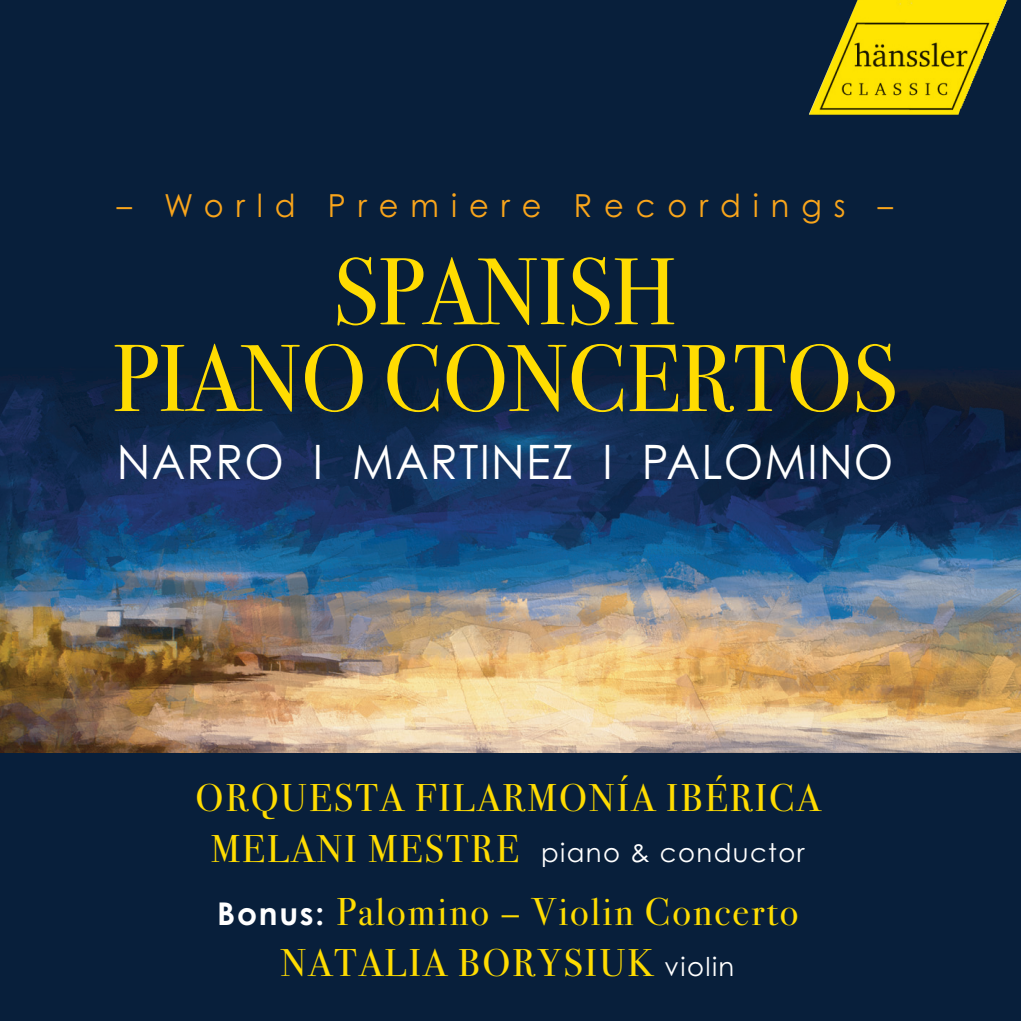
<style>
.page{position:relative;width:1021px;height:1021px;background:#fff}
.page>*{position:absolute;margin:0;border:0;box-sizing:border-box;transform-origin:0 0}
.t1{font:95.1px/86.7px "Bodoni Svty Two OSITCTT";color:#ffdc01;text-align:center;scale:.96 1}
.t2{font:47.4px "Century Gothic";letter-spacing:.03em;color:#fff;scale:.96 1}
.t3{font:38.7px/51px "Bodoni Svty Two OSITCTT";letter-spacing:.055em;color:#ffdc01;text-align:center}
.t4{font:31.8px "Century Gothic";letter-spacing:.395em;color:#f9a51b;scale:.96 1}
.t5{font:25.8px "Century Gothic";letter-spacing:.055em;color:#fff}
.s1{font-family:"Bodoni Svty Two OSITCTT";font-size:38.7px;color:#ffdc01}
.s2{font-family:"Century Gothic";font-weight:700;font-size:31.2px;color:#fff}
.s3{font-family:"Century Gothic";font-size:25.8px;color:#fff}
</style>
<div class="page">
<div style="left:0;top:0;width:1020px;height:1020px;background:#081f3b"></div>
<img style="left:0;top:0;width:1020px;height:752px">
<img style="left:809px;top:0;width:198px;height:115px">
<p class="t4" style="left:117px;top:186px;width:810px">– World Premiere Recordings –</p>
<p class="t1" style="left:112px;top:249px;width:819px">SPANISH<br>PIANO CONCERTOS</p>
<p class="t2" style="left:117px;top:433px;width:810px">NARRO I MARTINEZ I PALOMINO</p>
<p class="t3" style="left:195px;top:772px;width:626px">ORQUESTA FILARMONÍA IBÉRICA</p>
<p class="t5" style="left:211px;top:836px;width:595px"><span class="s1">MELANI MESTRE</span> piano &amp; conductor</p>
<p class="t3" style="left:217px;top:886px;width:583px"><span class="s2">Bonus:</span> Palomino – Violin Concerto<br>NATALIA BORYSIUK <span class="s3">violin</span></p>
</div>
